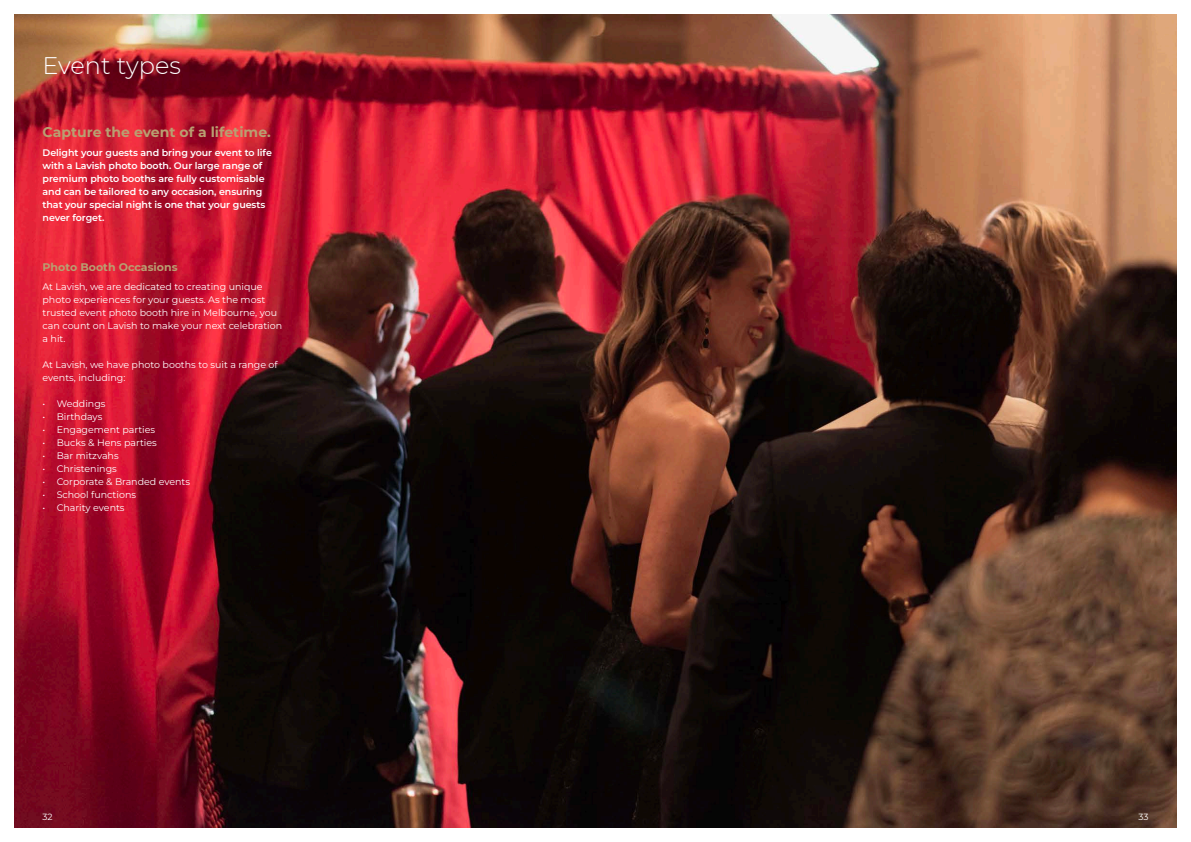
<style>
.page{position:relative;width:1191px;height:842px;background:#fff}
.page>*{position:absolute;margin:0;border:0;box-sizing:border-box;transform-origin:0 0}
.t1{font:300 24px "Montserrat";color:#fff}
.t2{font:700 14px "Montserrat";color:#b99f71}
.subheader{font:700 11px "Montserrat";color:#b99f71}
.body{font:9.5px/13px "Montserrat";color:#fff}
.intro_text{font:600 9.5px/13px "Montserrat";letter-spacing:-.005em;color:#fff}
.t3{font:9px "Montserrat";color:#fff}
</style>
<div class="page">
<img style="left:14px;top:14px;width:1162px;height:814px">
<p class="t1" style="left:43px;top:49px;width:140px">Event types</p>
<p class="t2" style="left:43px;top:122px;width:230px">Capture the event of a lifetime.</p>
<p class="intro_text" style="left:43px;top:146px;width:231px">Delight your guests and bring your event to life with a Lavish photo booth. Our large range of premium photo booths are fully customisable and can be tailored to any occasion, ensuring that your special night is one that your guests never forget.</p>
<p class="subheader" style="left:43px;top:259px;width:136px">Photo Booth Occasions</p>
<p class="body" style="left:43px;top:280px;width:241px">At Lavish, we are dedicated to creating unique photo experiences for your guests. As the most trusted event photo booth hire in Melbourne, you can count on Lavish to make your next celebration a hit.</p>
<p class="body" style="left:43px;top:358px;width:237px">At Lavish, we have photo booths to suit a range of events, including:</p>
<p class="body" style="left:43px;top:397px;width:64px">• Weddings</p>
<p class="body" style="left:43px;top:410px;width:61px">• Birthdays</p>
<p class="body" style="left:43px;top:423px;width:114px">• Engagement parties</p>
<p class="body" style="left:43px;top:436px;width:116px">• Bucks &amp; Hens parties</p>
<p class="body" style="left:43px;top:449px;width:78px">• Bar mitzvahs</p>
<p class="body" style="left:43px;top:462px;width:76px">• Christenings</p>
<p class="body" style="left:43px;top:475px;width:149px">• Corporate &amp; Branded events</p>
<p class="body" style="left:43px;top:488px;width:95px">• School functions</p>
<p class="body" style="left:43px;top:501px;width:84px">• Charity events</p>
<p class="t3" style="left:43px;top:811px;width:12px">32</p>
<p class="t3" style="left:1138px;top:811px;width:12px">33</p>
</div>
